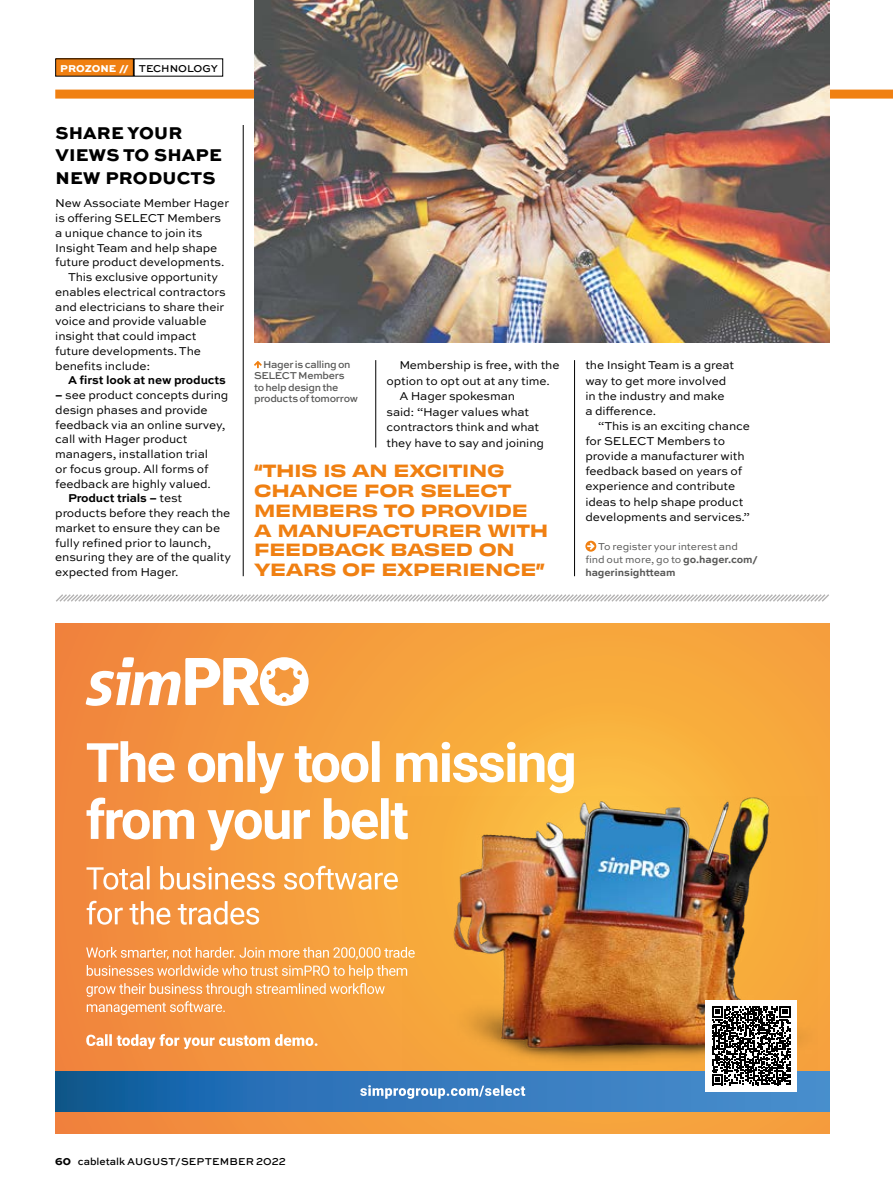
<style>
.page{position:relative;width:893px;height:1191px;background:#fff}
.page>*{position:absolute;margin:0;border:0;box-sizing:border-box;transform-origin:0 0}
.Header__Small{font:800 18px/22.5px "Sweet Sans Pro";letter-spacing:.01em;color:#000}
.Pull_Quote{font:16.5px/19.8px "Obviously Wide Semi";letter-spacing:-.015em;color:#f08012}
.Sans__Indent{font:12px/14.7px "Sweet Sans Pro";letter-spacing:-.01em;color:#000}
.Sans__No_Indent{font:12px/14.7px "Sweet Sans Pro";letter-spacing:-.01em;color:#000}
.Sans__Indent-2{font:700 12px "Sweet Sans Pro";letter-spacing:-.01em;color:#000}
.Small_sans_text{font:10.5px/13.4px "Sweet Sans Pro";letter-spacing:-.01em;color:#575756}
.t1{font:500 10.5px/11.2px "Sweet Sans Pro";letter-spacing:-.03em;color:#575756}
.t2{font:500 10.5px "Sweet Sans Pro";letter-spacing:.015em;color:#000}
.t3{font:500 10.5px "Sweet Sans Pro";letter-spacing:-.005em;color:#000}
.t4{font:800 10.5px "Sweet Sans Pro";color:#fff}
.s1{font-weight:700}
.s2{font-weight:800}
</style>
<div class="page">
<div style="left:55px;top:90px;width:838px;height:9px;background:#f08012"></div>
<div style="left:56px;top:59px;width:77px;height:17px;background:#f08012"></div>
<img style="left:254px;top:0;width:575px;height:342px">
<svg style="left:56px;top:594px;width:773px;height:8px"></svg>
<svg style="left:585px;top:541px;width:11px;height:10px"></svg>
<svg style="left:254px;top:361px;width:8px;height:7px"></svg>
<hr style="left:243px;top:125px;width:1px;height:451px;background:#000">
<hr style="left:375px;top:360px;width:1px;height:87px;background:#000">
<hr style="left:574px;top:360px;width:1px;height:216px;background:#000">
<svg style="left:56px;top:623px;width:774px;height:510px;background:#f49d3e"></svg>
<img style="left:402px;top:796px;width:415px;height:275px">
<svg style="left:56px;top:1071px;width:774px;height:40px;background:#2f76b8"></svg>
<svg style="left:360px;top:1085px;width:165px;height:13px"></svg>
<div style="left:705px;top:999px;width:92px;height:92px;background:#fff"></div>
<svg style="left:712px;top:1006px;width:78px;height:79px"></svg>
<svg style="left:87px;top:741px;width:487px;height:109px"></svg>
<svg style="left:86px;top:657px;width:223px;height:49px"></svg>
<svg style="left:87px;top:900px;width:172px;height:24px"></svg>
<svg style="left:86px;top:865px;width:312px;height:24px"></svg>
<svg style="left:86px;top:965px;width:321px;height:50px;background:#f5a75a"></svg>
<svg style="left:86px;top:947px;width:329px;height:12px;background:#f6b26e"></svg>
<svg style="left:86px;top:1034px;width:232px;height:15px"></svg>
<p class="t4" style="left:60px;top:60px;width:70px">PROZONE //</p>
<p class="t3" style="left:139px;top:60px;width:81px">TECHNOLOGY</p>
<p class="Header__Small" style="left:55px;top:120px;width:168px">SHARE YOUR<br>VIEWS TO SHAPE<br>NEW PRODUCTS</p>
<p class="Sans__No_Indent" style="left:55px;top:195px;width:175px">New Associate Member Hager is offering SELECT Members a unique chance to join its<br>Insight Team and help shape future product developments.</p>
<p class="Sans__Indent" style="left:55px;top:269px;width:172px;text-indent:13px">This exclusive opportunity enables electrical contractors and electricians to share their voice and provide valuable insight that could impact future developments. The benefits include:</p>
<p class="Sans__Indent-2" style="left:68px;top:371px;width:159px">A first look at new products</p>
<p class="Sans__Indent" style="left:55px;top:387px;width:175px"><span class="s1">–</span> see product concepts during design phases and provide feedback via an online survey, call with Hager product managers, installation trial<br>or focus group. All forms of feedback are highly valued.</p>
<p class="Sans__Indent" style="left:55px;top:490px;width:177px;text-indent:13px"><span class="s1">Product trials –</span> test products before they reach the market to ensure they can be fully refined prior to launch, ensuring they are of the quality expected from Hager.</p>
<p class="t1" style="left:254px;top:358px;width:105px;text-indent:9px">Hager is calling on<br>SELECT Members<br>to help design the products of tomorrow</p>
<p class="Sans__Indent" style="left:387px;top:357px;width:174px;line-height:15.5px;text-indent:13px">Membership is free, with the option to opt out at any time.</p>
<p class="Sans__Indent" style="left:387px;top:388px;width:159px;line-height:15.5px;text-indent:13px">A Hager spokesman said: “Hager values what contractors think and what they have to say and joining</p>
<p class="Pull_Quote" style="left:254px;top:459px;width:296px">“THIS IS AN EXCITING<br>CHANCE FOR SELECT<br>MEMBERS TO PROVIDE<br>A MANUFACTURER WITH<br>FEEDBACK BASED ON<br>YEARS OF EXPERIENCE”</p>
<p class="Sans__Indent" style="left:585px;top:357px;width:150px;line-height:15.1px">the Insight Team is a great way to get more involved in the industry and make a difference.</p>
<p class="Sans__Indent" style="left:585px;top:418px;width:166px;line-height:15.1px;text-indent:13px">“This is an exciting chance for SELECT Members to provide a manufacturer with feedback based on years of experience and contribute ideas to help shape product developments and services.”</p>
<p class="Small_sans_text" style="left:585px;top:539px;width:174px;text-indent:13px">To register your interest and find out more, go to <span class="s1">go.hager.com/ hagerinsightteam</span></p>
<p class="t2" style="left:55px;top:1153px;width:232px"><span class="s2">60</span> cabletalk AUGUST/SEPTEMBER 2022</p>
</div>
